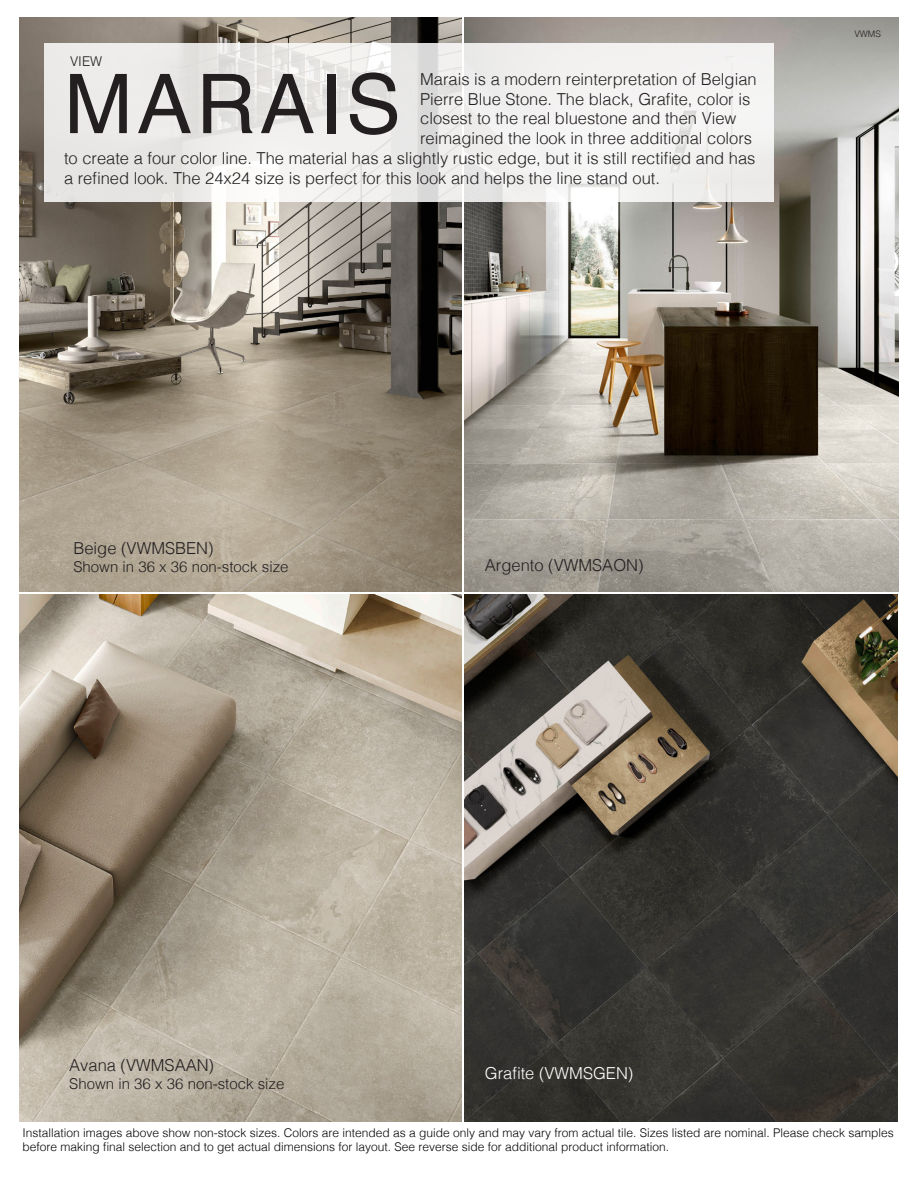
<style>
.page{position:relative;width:918px;height:1188px;background:#fff}
.page>*{position:absolute;margin:0;border:0;box-sizing:border-box;transform-origin:0 0}
.t1{font:82.5px "Helvetica";letter-spacing:.05em;color:#231f20}
.t2{font:300 16.5px "Helvetica";color:#231f20}
.t3{font:300 16.5px "Helvetica";color:#fff}
.t4{font:300 15px "Helvetica";color:#231f20}
.t5{font:300 13.5px "Helvetica";color:#231f20}
.t6{font:300 12px/14.4px "Helvetica";color:#040503}
.t7{font:300 9px "Helvetica";color:#231f20}
</style>
<div class="page">
<img style="left:465px;top:595px;width:433px;height:527px">
<img style="left:465px;top:17px;width:434px;height:574px">
<img style="left:19px;top:595px;width:442px;height:527px">
<img style="left:19px;top:17px;width:442px;height:574px">
<svg style="left:45px;top:43px;width:729px;height:158px;fill:#efeeed"></svg>
<p class="t5" style="left:70px;top:50px;width:34px">VIEW</p>
<p class="t1" style="left:64px;top:41px;width:338px">MARAIS</p>
<p class="t2" style="left:420px;top:65px;width:338px">Marais is a modern reinterpretation of Belgian</p>
<p class="t2" style="left:420px;top:85px;width:332px">Pierre Blue Stone. The black, Grafite, color is</p>
<p class="t2" style="left:420px;top:105px;width:318px">closest to the real bluestone and then View</p>
<p class="t2" style="left:420px;top:124px;width:333px">reimagined the look in three additional colors</p>
<p class="t2" style="left:64px;top:144px;width:693px">to create a four color line. The material has a slightly rustic edge, but it is still rectified and has</p>
<p class="t2" style="left:64px;top:164px;width:598px">a refined look. The 24x24 size is perfect for this look and helps the line stand out.</p>
<p class="t7" style="left:854px;top:26px;width:28px">VWMS</p>
<p class="t2" style="left:73px;top:534px;width:142px">Beige (VWMSBEN)</p>
<p class="t4" style="left:73px;top:554px;width:217px">Shown in 36 x 36 non-stock size</p>
<p class="t2" style="left:485px;top:552px;width:160px">Argento (VWMSAON)</p>
<p class="t2" style="left:69px;top:1051px;width:146px">Avana (VWMSAAN)</p>
<p class="t4" style="left:69px;top:1070px;width:217px">Shown in 36 x 36 non-stock size</p>
<p class="t3" style="left:485px;top:1060px;width:150px">Grafite (VWMSGEN)</p>
<p class="t6" style="left:22px;top:1124px;width:873px">Installation images above show non-stock sizes. Colors are intended as a guide only and may vary from actual tile. Sizes listed are nominal. Please check samples before making final selection and to get actual dimensions for layout. See reverse side for additional product information.</p>
</div>
